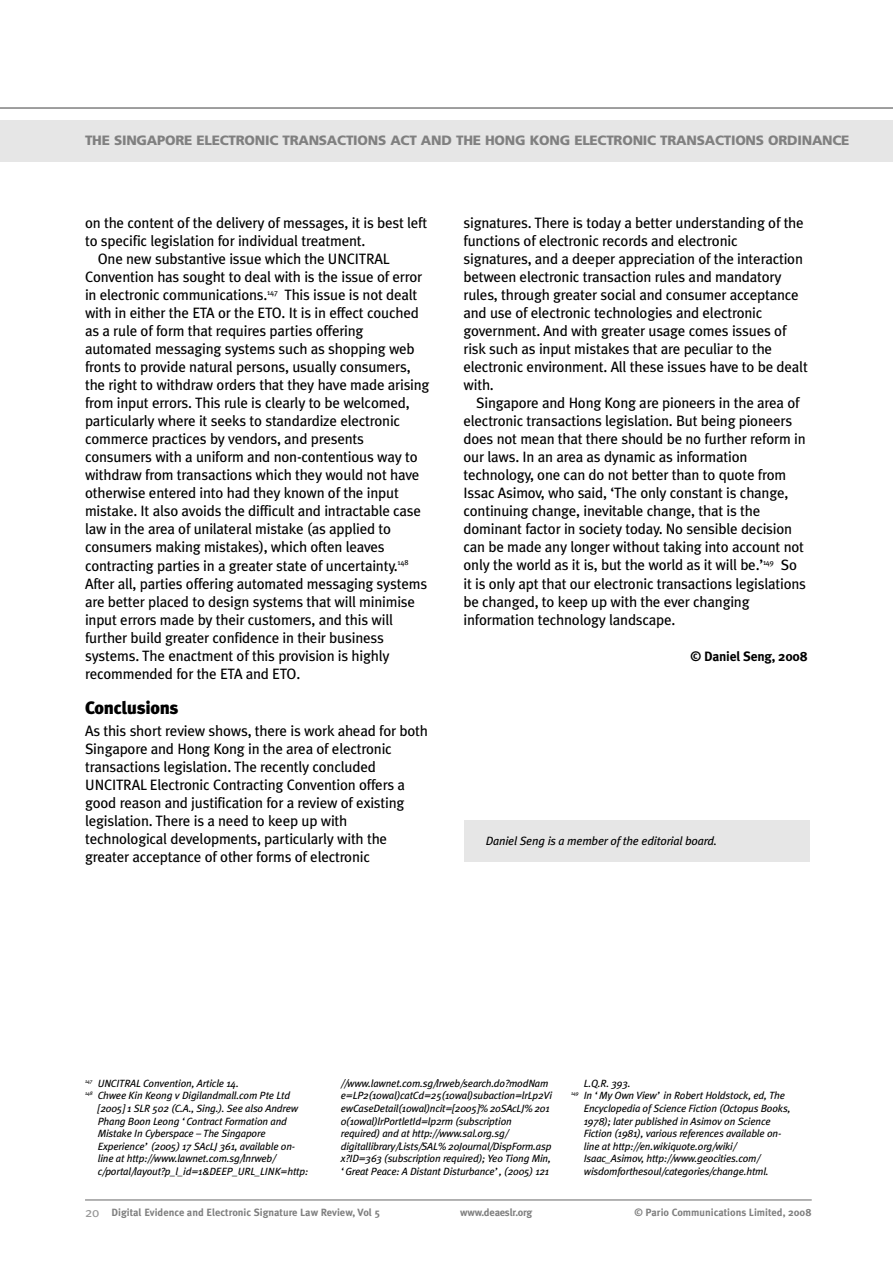
<style>
.page{position:relative;width:893px;height:1263px;background:#fff}
.page>*{position:absolute;margin:0;border:0;box-sizing:border-box;transform-origin:0 0}
.t1{font:900 18px "Meta Plus";letter-spacing:-.015em;color:#000}
.t2{font:15px/18px "Meta Plus";letter-spacing:-.015em;color:#000}
.t3{font:900 13.5px "Frutiger";letter-spacing:-.02em;color:#808080}
.t4{font:700 13.5px "Meta Plus";letter-spacing:-.015em;color:#000}
.t5{font:italic 12px "Meta Plus";letter-spacing:-.015em;color:#000}
.t6{font:italic 10.5px/12.6px "Meta Plus";letter-spacing:-.015em;color:#000}
.t7{font:700 10.5px "Meta Plus";color:#808080}
.t8{font:700 10.5px "Meta Plus";letter-spacing:-.02em;color:#808080}
.s1{font-weight:400;font-size:13.5px;color:#999}
</style>
<div class="page">
<div style="left:0;top:120px;width:893px;height:42px;background:#e6e6e6"></div>
<hr style="left:0;top:107px;width:893px;height:2px;background:#808080">
<hr style="left:85px;top:1199px;width:727px;height:2px;background:#999">
<div style="left:465px;top:821px;width:344px;height:41px;background:#e6e6e6"></div>
<p class="t3" style="left:85px;top:135px;width:766px">THE SINGAPORE ELECTRONIC TRANSACTIONS ACT AND THE HONG KONG ELECTRONIC TRANSACTIONS ORDINANCE</p>
<p class="t2" style="left:85px;top:214px;width:344px">on the content of the delivery of messages, it is best left</p>
<p class="t2" style="left:85px;top:232px;width:282px">to specific legislation for individual treatment.</p>
<p class="t2" style="left:98px;top:250px;width:294px">One new substantive issue which the UNCITRAL</p>
<p class="t2" style="left:85px;top:268px;width:339px">Convention has sought to deal with is the issue of error</p>
<p class="t2" style="left:85px;top:286px;width:334px">in electronic communications.<sup>147</sup> This issue is not dealt</p>
<p class="t2" style="left:85px;top:304px;width:335px">with in either the ETA or the ETO. It is in effect couched</p>
<p class="t2" style="left:85px;top:322px;width:280px">as a rule of form that requires parties offering</p>
<p class="t2" style="left:85px;top:340px;width:331px">automated messaging systems such as shopping web</p>
<p class="t2" style="left:85px;top:358px;width:327px">fronts to provide natural persons, usually consumers,</p>
<p class="t2" style="left:85px;top:376px;width:346px">the right to withdraw orders that they have made arising</p>
<p class="t2" style="left:85px;top:394px;width:326px">from input errors. This rule is clearly to be welcomed,</p>
<p class="t2" style="left:85px;top:412px;width:317px">particularly where it seeks to standardize electronic</p>
<p class="t2" style="left:85px;top:430px;width:281px">commerce practices by vendors, and presents</p>
<p class="t2" style="left:85px;top:448px;width:334px">consumers with a uniform and non-contentious way to</p>
<p class="t2" style="left:85px;top:466px;width:336px">withdraw from transactions which they would not have</p>
<p class="t2" style="left:85px;top:484px;width:315px">otherwise entered into had they known of the input</p>
<p class="t2" style="left:85px;top:502px;width:338px">mistake. It also avoids the difficult and intractable case</p>
<p class="t2" style="left:85px;top:520px;width:308px">law in the area of unilateral mistake (as applied to</p>
<p class="t2" style="left:85px;top:538px;width:301px">consumers making mistakes), which often leaves</p>
<p class="t2" style="left:85px;top:556px;width:325px">contracting parties in a greater state of uncertainty.<sup>148</sup></p>
<p class="t2" style="left:85px;top:574px;width:344px">After all, parties offering automated messaging systems</p>
<p class="t2" style="left:85px;top:592px;width:332px">are better placed to design systems that will minimise</p>
<p class="t2" style="left:85px;top:610px;width:309px">input errors made by their customers, and this will</p>
<p class="t2" style="left:85px;top:628px;width:300px">further build greater confidence in their business</p>
<p class="t2" style="left:85px;top:646px;width:306px">systems. The enactment of this provision is highly</p>
<p class="t2" style="left:85px;top:664px;width:217px">recommended for the ETA and ETO.</p>
<p class="t1" style="left:85px;top:697px;width:95px">Conclusions</p>
<p class="t2" style="left:85px;top:722px;width:344px">As this short review shows, there is work ahead for both Singapore and Hong Kong in the area of electronic transactions legislation. The recently concluded UNCITRAL Electronic Contracting Convention offers a good reason and justification for a review of existing legislation. There is a need to keep up with technological developments, particularly with the greater acceptance of other forms of electronic</p>
<p class="t2" style="left:463px;top:214px;width:346px">signatures. There is today a better understanding of the functions of electronic records and electronic signatures, and a deeper appreciation of the interaction between electronic transaction rules and mandatory rules, through greater social and consumer acceptance and use of electronic technologies and electronic government. And with greater usage comes issues of risk such as input mistakes that are peculiar to the electronic environment. All these issues have to be dealt with.</p>
<p class="t2" style="left:463px;top:394px;width:344px;text-indent:13px">Singapore and Hong Kong are pioneers in the area of electronic transactions legislation. But being pioneers does not mean that there should be no further reform in our laws. In an area as dynamic as information technology, one can do not better than to quote from Issac Asimov, who said, ‘The only constant is change, continuing change, inevitable change, that is the dominant factor in society today. No sensible decision can be made any longer without taking into account not only the world as it is, but the world as it will be.’<sup>149</sup> So it is only apt that our electronic transactions legislations be changed, to keep up with the ever changing information technology landscape.</p>
<p class="t4" style="left:690px;top:648px;width:119px">© Daniel Seng, 2008</p>
<p class="t5" style="left:486px;top:834px;width:233px">Daniel Seng is a member of the editorial board.</p>
<p class="t6" style="left:85px;top:1077px;width:155px"><sup>147</sup> UNCITRAL Convention, Article 14.</p>
<p class="t6" style="left:85px;top:1089px;width:207px"><sup>148</sup> Chwee Kin Keong v Digilandmall.com Pte Ltd</p>
<p class="t6" style="left:98px;top:1102px;width:202px">[2005] 1 SLR 502 (C.A., Sing.). See also Andrew</p>
<p class="t6" style="left:98px;top:1115px;width:191px">Phang Boon Leong ‘Contract Formation and</p>
<p class="t6" style="left:98px;top:1127px;width:169px">Mistake In Cyberspace – The Singapore</p>
<p class="t6" style="left:98px;top:1140px;width:199px">Experience’ (2005) 17 SAcLJ 361, available on-</p>
<p class="t6" style="left:98px;top:1152px;width:179px">line at http://www.lawnet.com.sg/lnrweb/</p>
<p class="t6" style="left:98px;top:1165px;width:212px">c/portal/layout?p_l_id=1&amp;DEEP_URL_LINK=http:</p>
<p class="t6" style="left:341px;top:1077px;width:213px">//www.lawnet.com.sg/lrweb/search.do?modNam e=LP2(10wal)catCd=25(10wal)subaction=lrLp2Vi ewCaseDetail(10wal)ncit=[2005]%20SAcLJ%201<br>0(10wal)lrPortletId=lp2rm (subscription required) and at http://www.sal.org.sg/ digitallibrary/Lists/SAL%20Journal/DispForm.asp x?ID=363 (subscription required); Yeo Tiong Min, ‘Great Peace: A Distant Disturbance’, (2005) 121</p>
<p class="t6" style="left:584px;top:1077px;width:48px">L.Q.R. 393.</p>
<p class="t6" style="left:571px;top:1089px;width:215px"><sup>149</sup> In ‘My Own View’ in Robert Holdstock, ed, The</p>
<p class="t6" style="left:584px;top:1102px;width:208px">Encyclopedia of Science Fiction (Octopus Books,</p>
<p class="t6" style="left:584px;top:1115px;width:188px">1978); later published in Asimov on Science</p>
<p class="t6" style="left:584px;top:1127px;width:199px">Fiction (1981), various references available on-</p>
<p class="t6" style="left:584px;top:1140px;width:154px">line at http://en.wikiquote.org/wiki/</p>
<p class="t6" style="left:584px;top:1152px;width:177px">Isaac_Asimov, http://www.geocities.com/</p>
<p class="t6" style="left:584px;top:1165px;width:186px">wisdomforthesoul/categories/change.html.</p>
<p class="t7" style="left:85px;top:1206px;width:296px"><span class="s1">20</span> Digital Evidence and Electronic Signature Law Review, Vol 5</p>
<p class="t8" style="left:460px;top:1206px;width:74px">www.deaeslr.org</p>
<p class="t7" style="left:635px;top:1206px;width:179px">© Pario Communications Limited, 2008</p>
</div>
